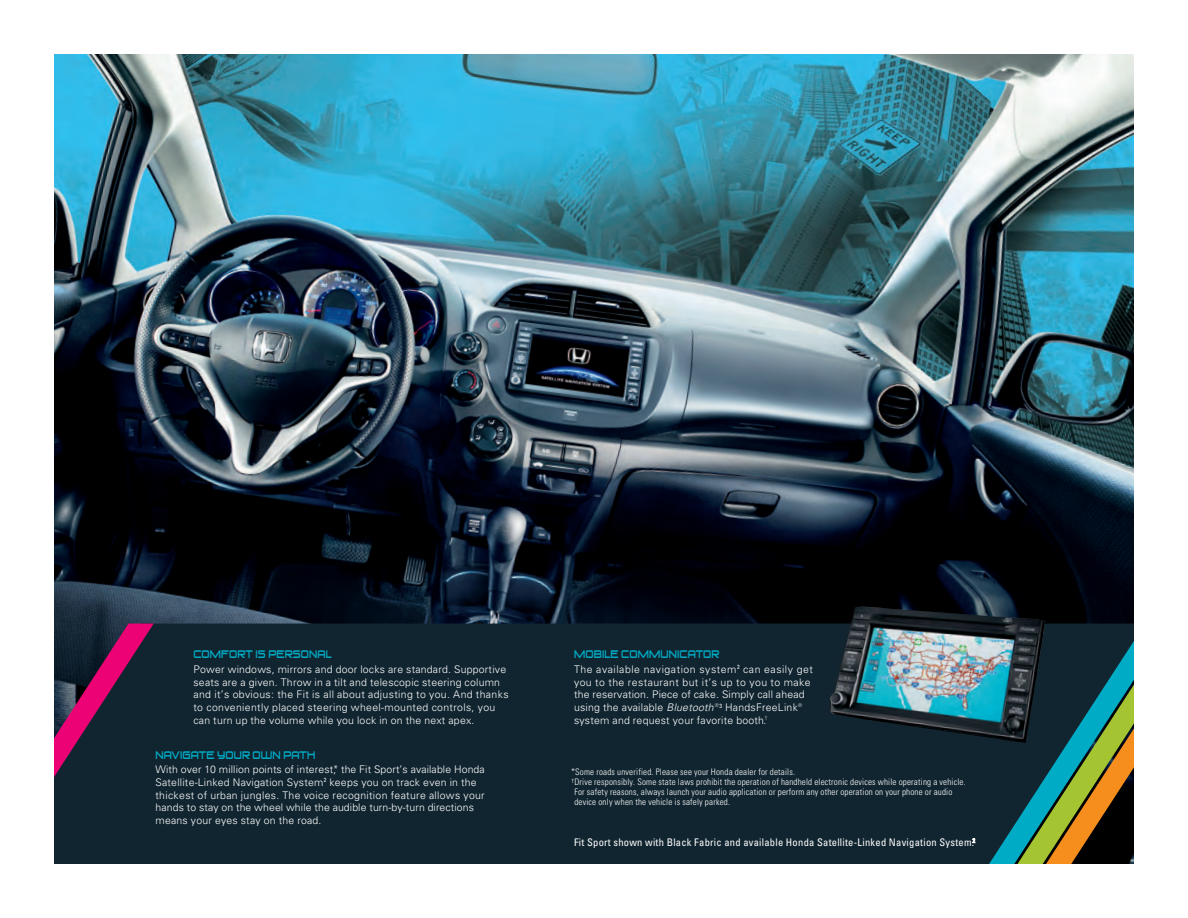
<style>
.page{position:relative;width:1188px;height:918px;background:#fff}
.page>*{position:absolute;margin:0;border:0;box-sizing:border-box;transform-origin:0 0}
._13_Cap_Body_8_9_5{font:300 10.5px/12.8px "Univers";letter-spacing:.02em;color:#fff}
.t1{font:condensed 10.5px "Univers";letter-spacing:.025em;color:#fff}
._13_Cap_Hed_7_5_9_5{font:10.5px "Venus Rising";letter-spacing:.02em;color:#00abc5;scale:.75 1}
.t2{font:300 condensed 9px/9.8px "Univers";letter-spacing:.02em;color:#fff}
.s1{font-stretch:condensed;color:#f5f5f6}
.s2{font-style:italic}
</style>
<div class="page">
<img style="left:54px;top:54px;width:1080px;height:570px">
<div style="left:54px;top:624px;width:1080px;height:240px;background:#112530"></div>
<svg style="left:989px;top:641px;width:145px;height:223px;background:#3a5d44"></svg>
<svg style="left:54px;top:624px;width:100px;height:153px;background:#431e41"></svg>
<div style="left:825px;top:605px;width:220px;height:138px;background:#231f20;opacity:.75"></div>
<img style="left:830px;top:606px;width:215px;height:137px">
<p class="_13_Cap_Hed_7_5_9_5" style="left:194px;top:648px;width:186px">COMFORT IS PERSONAL</p>
<p class="_13_Cap_Body_8_9_5" style="left:194px;top:663px;width:317px">Power windows, mirrors and door locks are standard. Supportive seats are a given. Throw in a tilt and telescopic steering column and it’s obvious: the Fit is all about adjusting to you. And thanks to conveniently placed steering wheel-mounted controls, you can turn up the volume while you lock in on the next apex.</p>
<p class="_13_Cap_Hed_7_5_9_5" style="left:156px;top:749px;width:215px">NAVIGATE YOUR OWN PATH</p>
<p class="_13_Cap_Body_8_9_5" style="left:156px;top:763px;width:331px">With over 10 million points of interest,<span class="s1">*</span> the Fit Sport’s available Honda Satellite-Linked Navigation System<sup>2</sup> keeps you on track even in the thickest of urban jungles. The voice recognition feature allows your hands to stay on the wheel while the audible turn-by-turn directions means your eyes stay on the road.</p>
<p class="t2" style="left:571px;top:767px;width:226px">*Some roads unverified. Please see your Honda dealer for details.</p>
<p class="_13_Cap_Hed_7_5_9_5" style="left:574px;top:648px;width:195px">MOBILE COMMUNICATOR</p>
<p class="_13_Cap_Body_8_9_5" style="left:574px;top:663px;width:240px">The available navigation system<sup>2</sup> can easily get you to the restaurant but it’s up to you to make the reservation. Piece of cake. Simply call ahead using the available <span class="s2">Bluetooth</span> <sup>®</sup><sup>3</sup> HandsFreeLink<sup>® </sup>system and request your favorite booth.<sup>†</sup></p>
<p class="t2" style="left:574px;top:777px;width:393px;text-indent:-3px"><sup>†</sup>Drive responsibly. Some state laws prohibit the operation of handheld electronic devices while operating a vehicle.<br>For safety reasons, always launch your audio application or perform any other operation on your phone or audio device only when the vehicle is safely parked.</p>
<p class="t1" style="left:574px;top:836px;width:403px">Fit Sport shown with Black Fabric and available Honda Satellite-Linked Navigation System.<sup>2</sup></p>
</div>
